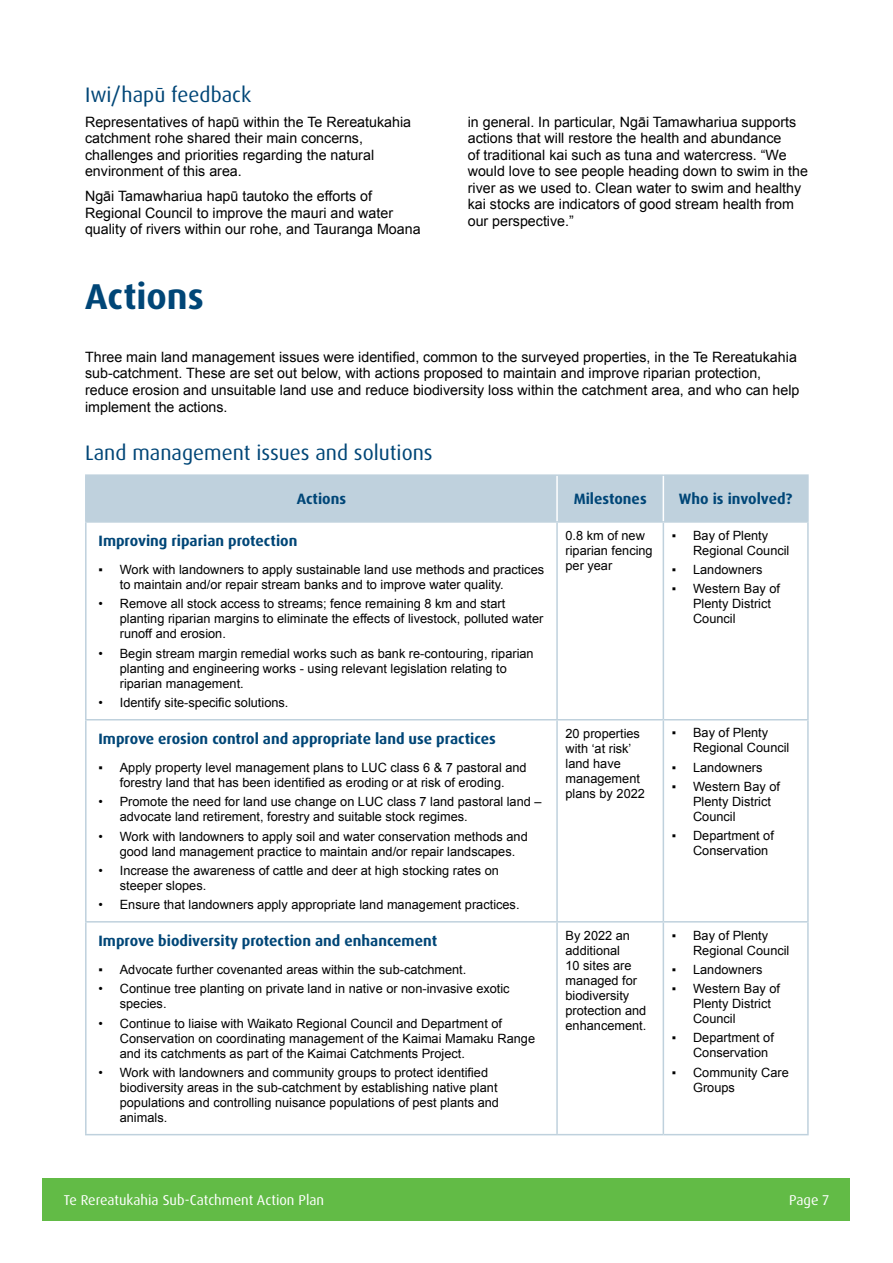
<style>
.page{position:relative;width:893px;height:1263px;background:#fff}
.page>*{position:absolute;margin:0;border:0;box-sizing:border-box;transform-origin:0 0}
.t1{font:700 36px "Dax Pro";color:#004677}
.t2{font:21px "Dax Pro";color:#004677}
.t3{font:700 15px "Dax Pro";color:#004677}
.t4{font:14.25px/16.5px "Arial";color:#000}
.t5{font:14.25px "Dax Pro";color:#fff}
.t6{font:12.75px/15px "Arial";color:#000}
</style>
<div class="page">
<div style="left:43px;top:1178px;width:807px;height:42px;background:#62bb46"></div>
<div style="left:87px;top:476px;width:720px;height:45px;background:#bfd1dd"></div>
<svg style="left:87px;top:523px;width:720px;height:611px"></svg>
<hr style="left:85px;top:720px;width:2px;height:201px;background:#bfd1dd">
<hr style="left:556px;top:720px;width:2px;height:201px;background:#bfd1dd">
<hr style="left:663px;top:720px;width:1px;height:201px;background:#bfd1dd">
<hr style="left:807px;top:720px;width:2px;height:201px;background:#bfd1dd">
<hr style="left:85px;top:921px;width:472px;height:1px;background:#bfd1dd">
<hr style="left:85px;top:922px;width:2px;height:212px;background:#bfd1dd">
<hr style="left:557px;top:921px;width:106px;height:1px;background:#bfd1dd">
<hr style="left:556px;top:922px;width:2px;height:212px;background:#bfd1dd">
<hr style="left:663px;top:921px;width:146px;height:1px;background:#bfd1dd">
<hr style="left:663px;top:922px;width:1px;height:212px;background:#bfd1dd">
<hr style="left:807px;top:922px;width:2px;height:212px;background:#bfd1dd">
<hr style="left:85px;top:1134px;width:472px;height:1px;background:#bfd1dd">
<hr style="left:557px;top:1134px;width:106px;height:1px;background:#bfd1dd">
<hr style="left:663px;top:1134px;width:146px;height:1px;background:#bfd1dd">
<hr style="left:85px;top:523px;width:2px;height:196px;background:#bfd1dd">
<hr style="left:556px;top:523px;width:2px;height:196px;background:#bfd1dd">
<hr style="left:663px;top:523px;width:1px;height:196px;background:#bfd1dd">
<hr style="left:807px;top:523px;width:2px;height:196px;background:#bfd1dd">
<hr style="left:85px;top:719px;width:472px;height:1px;background:#bfd1dd">
<hr style="left:557px;top:719px;width:106px;height:1px;background:#bfd1dd">
<hr style="left:663px;top:719px;width:146px;height:1px;background:#bfd1dd">
<hr style="left:663px;top:474px;width:146px;height:2px;background:#bfd1dd">
<hr style="left:807px;top:476px;width:2px;height:45px;background:#bfd1dd">
<hr style="left:663px;top:521px;width:146px;height:2px;background:#bfd1dd">
<hr style="left:557px;top:474px;width:106px;height:2px;background:#bfd1dd">
<hr style="left:557px;top:521px;width:106px;height:2px;background:#bfd1dd">
<hr style="left:663px;top:476px;width:1px;height:45px;background:#fff">
<hr style="left:85px;top:474px;width:472px;height:2px;background:#bfd1dd">
<hr style="left:85px;top:476px;width:2px;height:45px;background:#bfd1dd">
<hr style="left:85px;top:521px;width:472px;height:2px;background:#bfd1dd">
<hr style="left:556px;top:476px;width:2px;height:45px;background:#fff">
<h2 class="t2" style="left:85px;top:81px;width:168px">Iwi/hapū feedback</h2>
<p class="t4" style="left:85px;top:113px;width:328px">Representatives of hapū within the Te Rereatukahia catchment rohe shared their main concerns, challenges and priorities regarding the natural environment of this area.</p>
<p class="t4" style="left:85px;top:188px;width:337px">Ngāi Tamawhariua hapū tautoko the efforts of<br>Regional Council to improve the mauri and water quality of rivers within our rohe, and Tauranga Moana</p>
<h1 class="t1" style="left:85px;top:273px;width:120px">Actions</h1>
<p class="t4" style="left:468px;top:113px;width:342px">in general. In particular, Ngāi Tamawhariua supports actions that will restore the health and abundance<br>of traditional kai such as tuna and watercress. “We would love to see people heading down to swim in the river as we used to. Clean water to swim and healthy kai stocks are indicators of good stream health from our perspective.”</p>
<p class="t4" style="left:85px;top:348px;width:716px">Three main land management issues were identified, common to the surveyed properties, in the Te Rereatukahia sub-catchment. These are set out below, with actions proposed to maintain and improve riparian protection, reduce erosion and unsuitable land use and reduce biodiversity loss within the catchment area, and who can help implement the actions.</p>
<h2 class="t2" style="left:85px;top:439px;width:349px">Land management issues and solutions</h2>
<p class="t3" style="left:297px;top:489px;width:51px">Actions</p>
<p class="t3" style="left:574px;top:489px;width:74px">Milestones</p>
<p class="t3" style="left:679px;top:489px;width:115px">Who is involved?</p>
<p class="t3" style="left:99px;top:531px;width:200px">Improving riparian protection</p>
<p class="t6" style="left:120px;top:562px;width:426px;text-indent:-21px">▪ Work with landowners to apply sustainable land use methods and practices to maintain and/or repair stream banks and to improve water quality.</p>
<p class="t6" style="left:120px;top:597px;width:425px;text-indent:-21px">• Remove all stock access to streams; fence remaining 8 km and start planting riparian margins to eliminate the effects of livestock, polluted water runoff and erosion.</p>
<p class="t6" style="left:120px;top:646px;width:415px;text-indent:-21px">• Begin stream margin remedial works such as bank re-contouring, riparian planting and engineering works - using relevant legislation relating to riparian management.</p>
<p class="t6" style="left:99px;top:695px;width:191px">• Identify site-specific solutions.</p>
<p class="t6" style="left:566px;top:528px;width:89px">0.8 km of new riparian fencing per year</p>
<p class="t6" style="left:693px;top:528px;width:98px;text-indent:-21px">▪ Bay of Plenty<br>Regional Council</p>
<p class="t6" style="left:672px;top:562px;width:92px">▪ Landowners</p>
<p class="t6" style="left:693px;top:581px;width:88px;text-indent:-21px">▪ Western Bay of<br>Plenty District<br>Council</p>
<p class="t3" style="left:99px;top:729px;width:399px">Improve erosion control and appropriate land use practices</p>
<p class="t6" style="left:99px;top:760px;width:430px;text-align:center">▪ Apply property level management plans to LUC class 6 &amp; 7 pastoral and forestry land that has been identified as eroding or at risk of eroding.</p>
<p class="t6" style="left:120px;top:794px;width:423px;text-indent:-21px">• Promote the need for land use change on LUC class 7 land pastoral land – advocate land retirement, forestry and suitable stock regimes.</p>
<p class="t6" style="left:120px;top:829px;width:409px;text-indent:-21px">• Work with landowners to apply soil and water conservation methods and good land management practice to maintain and/or repair landscapes.</p>
<p class="t6" style="left:120px;top:863px;width:381px;text-indent:-21px">• Increase the awareness of cattle and deer at high stocking rates on steeper slopes.</p>
<p class="t6" style="left:99px;top:897px;width:422px">• Ensure that landowners apply appropriate land management practices.</p>
<p class="t3" style="left:99px;top:931px;width:340px">Improve biodiversity protection and enhancement</p>
<p class="t6" style="left:99px;top:962px;width:369px">▪ Advocate further covenanted areas within the sub-catchment.</p>
<p class="t6" style="left:120px;top:981px;width:391px;text-indent:-21px">• Continue tree planting on private land in native or non-invasive exotic species.</p>
<p class="t6" style="left:120px;top:1016px;width:417px;text-indent:-21px">• Continue to liaise with Waikato Regional Council and Department of<br>Conservation on coordinating management of the Kaimai Mamaku Range and its catchments as part of the Kaimai Catchments Project.</p>
<p class="t6" style="left:120px;top:1065px;width:381px;text-indent:-21px">• Work with landowners and community groups to protect identified biodiversity areas in the sub-catchment by establishing native plant populations and controlling nuisance populations of pest plants and animals.</p>
<p class="t6" style="left:566px;top:726px;width:81px">20 properties with ‘at risk’ land have management plans by 2022</p>
<p class="t6" style="left:693px;top:726px;width:98px;text-indent:-21px">▪ Bay of Plenty<br>Regional Council</p>
<p class="t6" style="left:672px;top:760px;width:92px">▪ Landowners</p>
<p class="t6" style="left:693px;top:779px;width:88px;text-indent:-21px">▪ Western Bay of<br>Plenty District<br>Council</p>
<p class="t6" style="left:693px;top:828px;width:82px;text-indent:-21px">▪ Department of<br>Conservation</p>
<p class="t6" style="left:566px;top:928px;width:82px">By 2022 an additional<br>10 sites are managed for biodiversity protection and enhancement.</p>
<p class="t6" style="left:693px;top:928px;width:98px;text-indent:-21px">▪ Bay of Plenty<br>Regional Council</p>
<p class="t6" style="left:672px;top:962px;width:92px">▪ Landowners</p>
<p class="t6" style="left:693px;top:981px;width:88px;text-indent:-21px">▪ Western Bay of<br>Plenty District<br>Council</p>
<p class="t6" style="left:693px;top:1030px;width:82px;text-indent:-21px">▪ Department of<br>Conservation</p>
<p class="t6" style="left:693px;top:1065px;width:97px;text-indent:-21px">▪ Community Care<br>Groups</p>
<p class="t5" style="left:64px;top:1191px;width:262px">Te Rereatukahia Sub-Catchment Action Plan</p>
<p class="t5" style="left:789px;top:1191px;width:41px">Page 7</p>
</div>
